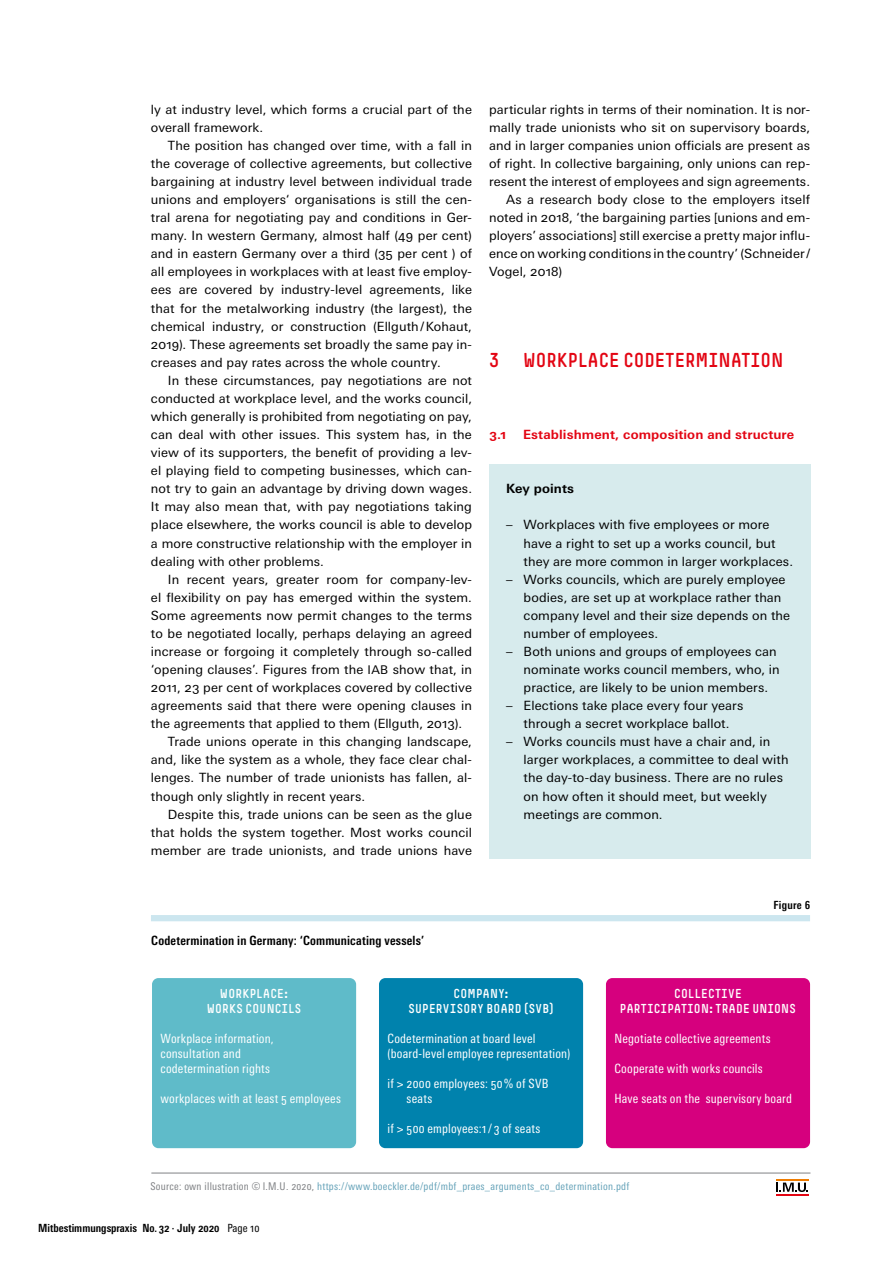
<style>
.page{position:relative;width:893px;height:1263px;background:#fff}
.page>*{position:absolute;margin:0;border:0;box-sizing:border-box;transform-origin:0 0}
.t1{font:19.8px "Simple HBS";letter-spacing:.01em;color:#e30513}
.Grundtext{font:12.75px/18px "Univers Next Pro";letter-spacing:.01em;color:#000;text-align:justify}
.Hellblau_Infobox_im{font:12.75px/18px "Univers Next Pro";letter-spacing:.01em;color:#000}
.Zusatztext_folg____A{font:condensed 12.75px/15px "Univers Next Pro";letter-spacing:.015em;color:#fff}
.Zusatztext_folg____A-2{font:12.75px/15px "Simple HBS";letter-spacing:.03em;color:#fff;text-align:center}
.Grundtext_o_E{font:12.75px/18px "Univers Next Pro";letter-spacing:.01em;color:#000}
.Untertitel___AT{font:700 condensed 12.75px "Univers Next Pro";letter-spacing:.01em;color:#000}
.t2{font:700 12.75px "Univers Next Pro";letter-spacing:.01em;color:#e30513}
.Hellblau_Infobox_im-2{font:700 12.75px "Univers Next Pro";letter-spacing:.01em;color:#000}
.t3{font:700 condensed 11.25px "Univers Next Pro";color:#000}
.t4{font:condensed 10.65px "Univers Next Pro";letter-spacing:.025em;color:#66a3b9}
.s1{font-size:12px}
.s2{color:#808285}
.s3{font-weight:400}
</style>
<div class="page">
<div style="left:489px;top:465px;width:321px;height:51px;background:#d7ebed"></div>
<div style="left:489px;top:501px;width:321px;height:87px;background:#d7ebed"></div>
<div style="left:489px;top:555px;width:321px;height:105px;background:#d7ebed"></div>
<div style="left:489px;top:627px;width:321px;height:87px;background:#d7ebed"></div>
<div style="left:489px;top:681px;width:321px;height:69px;background:#d7ebed"></div>
<div style="left:489px;top:718px;width:321px;height:123px;background:#d7ebed"></div>
<div style="left:489px;top:808px;width:321px;height:51px;background:#d7ebed"></div>
<div style="left:152px;top:978px;width:204px;height:170px;background:#5fbbc9;border-radius:6px"></div>
<div style="left:379px;top:978px;width:204px;height:170px;background:#0082ad;border-radius:6px"></div>
<div style="left:606px;top:978px;width:204px;height:170px;background:#d6007e;border-radius:6px"></div>
<div style="left:151px;top:915px;width:659px;height:6px;background:#cce6ef"></div>
<hr style="left:151px;top:1173px;width:659px;height:1px;background:#808285">
<svg style="left:776px;top:1179px;width:33px;height:17px"></svg>
<hr style="left:776px;top:1179px;width:32px;height:1px;background:#ef7c00">
<hr style="left:776px;top:1194px;width:32px;height:1px;background:#e30513">
<svg style="left:776px;top:1182px;width:32px;height:10px"></svg>
<p class="Grundtext_o_E" style="left:151px;top:100px;width:323px">ly at industry level, which forms a crucial part of the overall framework.</p>
<p class="Grundtext" style="left:151px;top:136px;width:323px;text-indent:17px">The position has changed over time, with a fall in the coverage of collective agreements, but collective bargaining at industry level between individual trade unions and employers‘ organisations is still the cen&shy;tral arena for negotiating pay and conditions in Ger&shy;many. In western Germany, almost half (49 per cent) and in eastern Germany over a third (35 per cent ) of all employees in workplaces with at least five employ&shy;ees are covered by industry-level agreements, like that for the metalworking industry (the largest), the chemical industry, or construction (Ellguth/Kohaut, 2019). These agreements set broadly the same pay in&shy;creases and pay rates across the whole country.</p>
<p class="Grundtext" style="left:151px;top:371px;width:323px;text-indent:17px">In these circumstances, pay negotiations are not conducted at workplace level, and the works council, which generally is prohibited from negotiating on pay, can deal with other issues. This system has, in the view of its supporters, the benefit of providing a lev&shy;el playing field to competing businesses, which can&shy;not try to gain an advantage by driving down wages.<br>It may also mean that, with pay negotiations taking place elsewhere, the works council is able to develop a more constructive relationship with the employer in dealing with other problems.</p>
<p class="Grundtext" style="left:151px;top:570px;width:323px;text-indent:17px">In recent years, greater room for company-lev&shy;el flexibility on pay has emerged within the system.<br>Some agreements now permit changes to the terms to be negotiated locally, perhaps delaying an agreed increase or forgoing it completely through so-called ‘opening clauses’. Figures from the <span class="s1">IAB</span> show that, in 2011, 23 per cent of workplaces covered by collective agreements said that there were opening clauses in the agreements that applied to them (Ellguth, 2013).</p>
<p class="Grundtext" style="left:151px;top:733px;width:323px;text-indent:17px">Trade unions operate in this changing landscape, and, like the system as a whole, they face clear chal&shy;lenges. The number of trade unionists has fallen, al&shy;though only slightly in recent years.</p>
<p class="Grundtext" style="left:151px;top:805px;width:323px;text-indent:17px">Despite this, trade unions can be seen as the glue that holds the system together. Most works council member are trade unionists, and trade unions have</p>
<p class="Grundtext" style="left:489px;top:100px;width:323px">particular rights in terms of their nomination. It is nor&shy;mally trade unionists who sit on supervisory boards, and in larger companies union officials are present as of right. In collective bargaining, only unions can rep&shy;resent the interest of employees and sign agreements.</p>
<p class="Grundtext" style="left:489px;top:191px;width:323px;text-indent:17px">As a research body close to the employers itself noted in 2018, ‘the bargaining parties [unions and em&shy;ployers’ associations] still exercise a pretty major influ&shy;ence on working conditions in the country’ (Schneider/ Vogel, 2018)</p>
<p class="t1" style="left:489px;top:349px;width:296px">3 WORKPLACE CODETERMINATION</p>
<p class="t2" style="left:489px;top:427px;width:19px">3.1</p>
<p class="t2" style="left:523px;top:427px;width:273px">Establishment, composition and structure</p>
<p class="Hellblau_Infobox_im-2" style="left:506px;top:481px;width:70px">Key points</p>
<p class="Hellblau_Infobox_im" style="left:524px;top:516px;width:271px;text-indent:-18px">– Workplaces with five employees or more have a right to set up a works council, but they are more common in larger workplaces.</p>
<p class="Hellblau_Infobox_im" style="left:524px;top:570px;width:268px;text-indent:-18px">– Works councils, which are purely employee bodies, are set up at workplace rather than company level and their size depends on the number of employees.</p>
<p class="Hellblau_Infobox_im" style="left:524px;top:642px;width:258px;text-indent:-18px">– Both unions and groups of employees can nominate works council members, who, in practice, are likely to be union members.</p>
<p class="Hellblau_Infobox_im" style="left:506px;top:697px;width:239px;text-align:center">– Elections take place every four years through a secret workplace ballot.</p>
<p class="Hellblau_Infobox_im" style="left:524px;top:733px;width:267px;text-indent:-18px">– Works councils must have a chair and, in larger workplaces, a committee to deal with the day-to-day business. There are no rules on how often it should meet, but weekly meetings are common.</p>
<p class="Untertitel___AT" style="left:151px;top:933px;width:274px">Codetermination in Germany: ‘Communicating vessels’</p>
<p class="t3" style="left:774px;top:898px;width:38px">Figure 6</p>
<p class="Zusatztext_folg____A-2" style="left:220px;top:986px;width:70px">WORKPLACE:</p>
<p class="Zusatztext_folg____A-2" style="left:207px;top:1001px;width:96px">WORKS COUNCILS</p>
<p class="Zusatztext_folg____A" style="left:161px;top:1031px;width:115px">Workplace information,</p>
<p class="Zusatztext_folg____A" style="left:161px;top:1046px;width:82px">consultation and</p>
<p class="Zusatztext_folg____A" style="left:161px;top:1061px;width:111px">codetermination rights</p>
<p class="Zusatztext_folg____A" style="left:161px;top:1091px;width:182px">workplaces with at least 5 employees</p>
<p class="Zusatztext_folg____A-2" style="left:408px;top:986px;width:147px">COMPANY:<br>SUPERVISORY BOARD (SVB)</p>
<p class="Zusatztext_folg____A" style="left:387px;top:1031px;width:150px">Codetermination at board level</p>
<p class="Zusatztext_folg____A" style="left:387px;top:1046px;width:184px">(board-level employee representation)</p>
<p class="Zusatztext_folg____A" style="left:407px;top:1076px;width:143px;text-indent:-19px">if &gt; 2000 employees: 50% of SVB seats</p>
<p class="Zusatztext_folg____A" style="left:387px;top:1121px;width:154px">if &gt; 500 employees:1/3 of seats</p>
<p class="Zusatztext_folg____A-2" style="left:620px;top:986px;width:178px">COLLECTIVE<br>PARTICIPATION: TRADE UNIONS</p>
<p class="Zusatztext_folg____A" style="left:614px;top:1031px;width:158px">Negotiate collective agreements</p>
<p class="Zusatztext_folg____A" style="left:614px;top:1061px;width:150px">Cooperate with works councils</p>
<p class="Zusatztext_folg____A" style="left:614px;top:1091px;width:179px">Have seats on the supervisory board</p>
<p class="t4" style="left:151px;top:1180px;width:480px"><span class="s2">Source: own illustration © I.M.U. 2020,</span> https://www.boeckler.de/pdf/mbf_praes_arguments_co_determination.pdf</p>
<p class="t3" style="left:38px;top:1221px;width:223px">Mitbestimmungspraxis No. 32 · July 2020 <span class="s3">Page 10</span></p>
</div>
